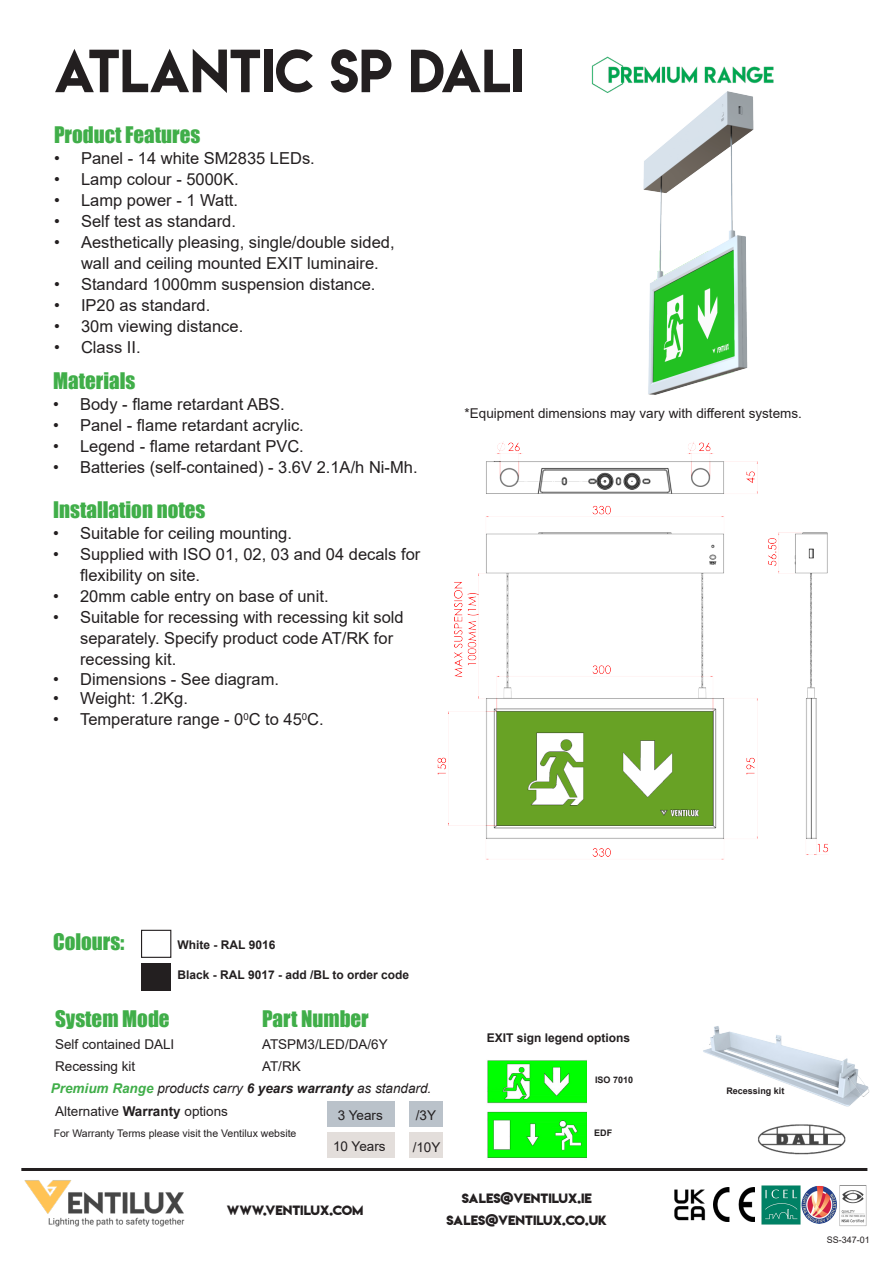
<style>
.page{position:relative;width:893px;height:1263px;background:#fff}
.page>*{position:absolute;margin:0;border:0;box-sizing:border-box;transform-origin:0 0}
.t1{font:54px "Lemon Milk";color:#231f20}
.t2{font:21px "Impact";color:#40ae49}
.t3{font:16.5px/21px "Arial";color:#231f20}
.t4{font:13.5px "Arial";color:#231f20}
.t5{font:italic 13.5px "Arial";color:#231f20}
.t6{font:700 12px "Arial";color:#231f20}
.t7{font:12px "Lemon Milkbold";color:#231f20}
.t8{font:10.5px "Arial";color:#231f20}
.t9{font:700 9px "Arial";color:#231f20}
.t10{font:9px "Arial";color:#231f20}
.s1{font-weight:700;color:#40ae49}
.s2{font-weight:700}
</style>
<div class="page">
<hr style="left:21px;top:1168px;width:846px;height:3px;background:#231f20">
<img style="left:24px;top:1180px;width:161px;height:47px">
<img style="left:761px;top:1185px;width:40px;height:39px">
<img style="left:801px;top:1185px;width:66px;height:41px">
<img style="left:713px;top:1188px;width:42px;height:33px">
<img style="left:674px;top:1189px;width:32px;height:32px">
<img style="left:591px;top:56px;width:183px;height:31px">
<img style="left:597px;top:87px;width:157px;height:308px">
<img style="left:437px;top:441px;width:392px;height:419px">
<div style="left:141px;top:930px;width:30px;height:28px;border:1px solid #231f20"></div>
<div style="left:142px;top:964px;width:29px;height:27px;background:#231f20"></div>
<img style="left:487px;top:1060px;width:100px;height:98px">
<div style="left:327px;top:1101px;width:68px;height:25px;background:#bac2ca"></div>
<div style="left:409px;top:1101px;width:34px;height:25px;background:#bac2ca"></div>
<div style="left:327px;top:1132px;width:68px;height:25px;background:#e3dedb"></div>
<div style="left:409px;top:1132px;width:34px;height:25px;background:#e3dedb"></div>
<img style="left:758px;top:1124px;width:88px;height:31px">
<img style="left:703px;top:1026px;width:167px;height:81px">
<p class="t1" style="left:54px;top:33px;width:472px">ATLANTIC SP DALI</p>
<p class="t2" style="left:54px;top:118px;width:148px">Product Features</p>
<p class="t3" style="left:54px;top:147px;width:262px">• Panel - 14 white SM2835 LEDs.</p>
<p class="t3" style="left:54px;top:168px;width:186px">• Lamp colour - 5000K.</p>
<p class="t3" style="left:54px;top:189px;width:186px">• Lamp power - 1 Watt.</p>
<p class="t3" style="left:54px;top:210px;width:184px">• Self test as standard.</p>
<p class="t3" style="left:81px;top:231px;width:315px;text-indent:-27px">• Aesthetically pleasing, single/double sided, wall and ceiling mounted EXIT luminaire.</p>
<p class="t3" style="left:54px;top:273px;width:323px">• Standard 1000mm suspension distance.</p>
<p class="t3" style="left:54px;top:294px;width:158px">• IP20 as standard.</p>
<p class="t3" style="left:54px;top:315px;width:191px">• 30m viewing distance.</p>
<p class="t3" style="left:54px;top:336px;width:88px">• Class II.</p>
<p class="t2" style="left:53px;top:364px;width:84px">Materials</p>
<p class="t3" style="left:53px;top:393px;width:233px">• Body - flame retardant ABS.</p>
<p class="t3" style="left:53px;top:414px;width:252px">• Panel - flame retardant acrylic.</p>
<p class="t3" style="left:53px;top:435px;width:252px">• Legend - flame retardant PVC.</p>
<p class="t3" style="left:53px;top:456px;width:366px">• Batteries (self-contained) - 3.6V 2.1A/h Ni-Mh.</p>
<p class="t2" style="left:53px;top:493px;width:154px">Installation notes</p>
<p class="t3" style="left:53px;top:523px;width:240px">• Suitable for ceiling mounting.</p>
<p class="t3" style="left:80px;top:544px;width:342px;text-indent:-27px">• Supplied with ISO 01, 02, 03 and 04 decals for flexibility on site.</p>
<p class="t3" style="left:53px;top:586px;width:277px">• 20mm cable entry on base of unit.</p>
<p class="t3" style="left:80px;top:607px;width:325px;text-indent:-27px">• Suitable for recessing with recessing kit sold separately. Specify product code AT/RK for recessing kit.</p>
<p class="t3" style="left:53px;top:668px;width:227px">• Dimensions - See diagram.</p>
<p class="t3" style="left:53px;top:688px;width:136px">• Weight: 1.2Kg.</p>
<p class="t3" style="left:53px;top:709px;width:272px">• Temperature range - 0<sup>0</sup>C to 45<sup>0</sup>C.</p>
<p class="t4" style="left:465px;top:404px;width:339px">*Equipment dimensions may vary with different systems.</p>
<p class="t2" style="left:53px;top:925px;width:73px">Colours:</p>
<p class="t6" style="left:178px;top:936px;width:99px">White - RAL 9016</p>
<p class="t6" style="left:178px;top:966px;width:233px">Black - RAL 9017 - add /BL to order code</p>
<p class="t2" style="left:55px;top:1002px;width:116px">System Mode</p>
<p class="t2" style="left:262px;top:1002px;width:108px">Part Number</p>
<p class="t4" style="left:55px;top:1035px;width:121px">Self contained DALI</p>
<p class="t4" style="left:262px;top:1035px;width:127px">ATSPM3/LED/DA/6Y</p>
<p class="t4" style="left:55px;top:1056px;width:82px">Recessing kit</p>
<p class="t4" style="left:262px;top:1056px;width:40px">AT/RK</p>
<p class="t5" style="left:51px;top:1080px;width:382px"><span class="s1">Premium Range</span> products carry <span class="s2">6 years warranty</span> as standard.</p>
<p class="t4" style="left:338px;top:1105px;width:47px">3 Years</p>
<p class="t4" style="left:416px;top:1105px;width:22px">/3Y</p>
<p class="t4" style="left:333px;top:1136px;width:54px">10 Years</p>
<p class="t4" style="left:413px;top:1137px;width:29px">/10Y</p>
<p class="t4" style="left:55px;top:1102px;width:174px">Alternative <span class="s2">Warranty</span> options</p>
<p class="t8" style="left:54px;top:1126px;width:244px">For Warranty Terms please visit the Ventilux website</p>
<p class="t6" style="left:487px;top:1029px;width:145px">EXIT sign legend options</p>
<p class="t9" style="left:595px;top:1073px;width:40px">ISO 7010</p>
<p class="t9" style="left:594px;top:1126px;width:19px">EDF</p>
<p class="t7" style="left:227px;top:1202px;width:138px">WWW.VENTILUX.COM</p>
<p class="t7" style="left:462px;top:1189px;width:132px">SALES@VENTILUX.IE</p>
<p class="t7" style="left:446px;top:1212px;width:162px">SALES@VENTILUX.CO.UK</p>
<p class="t9" style="left:726px;top:1085px;width:60px">Recessing kit</p>
<p class="t10" style="left:827px;top:1233px;width:45px">SS-347-01</p>
</div>
